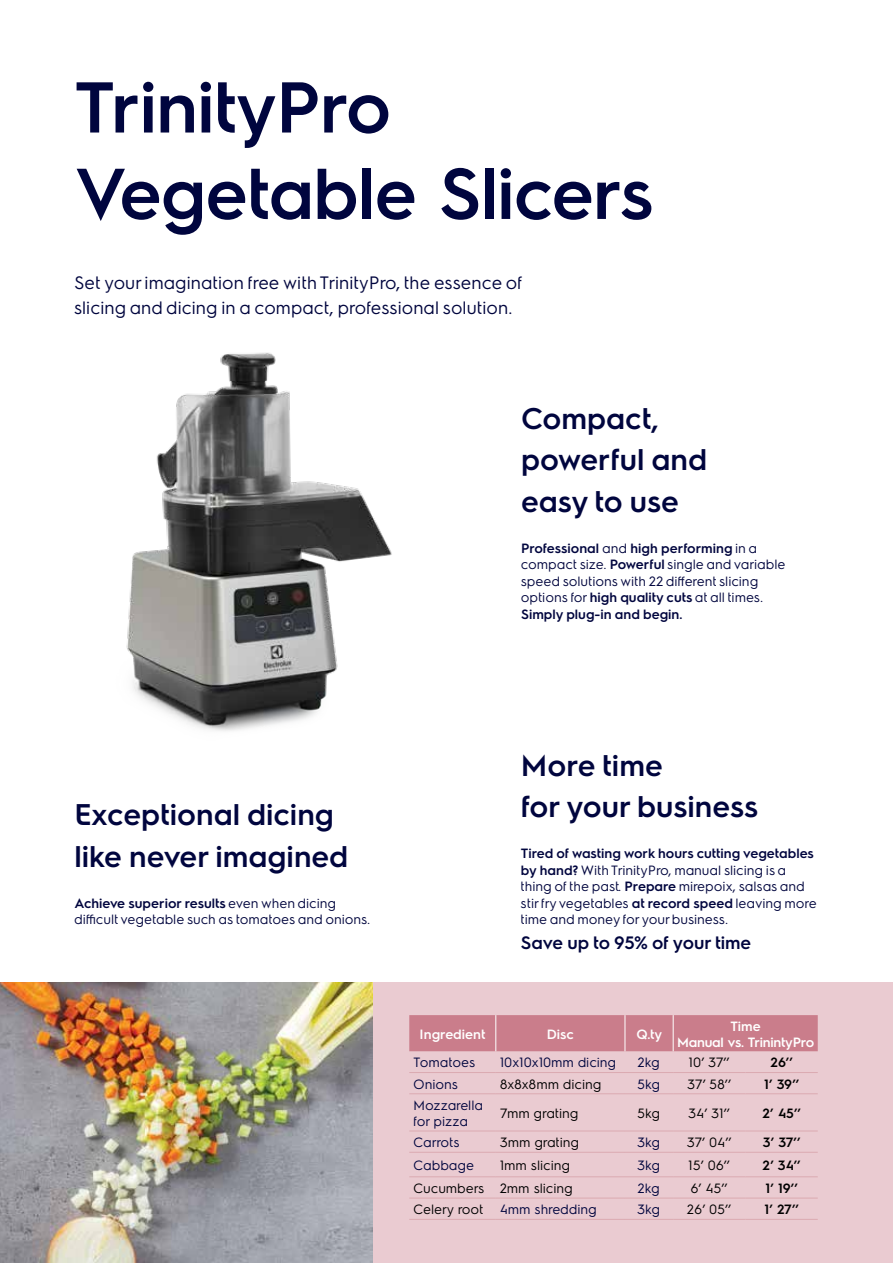
<style>
.page{position:relative;width:893px;height:1263px;background:#fff}
.page>*{position:absolute;margin:0;border:0;box-sizing:border-box;transform-origin:0 0}
.t1{font:600 72px/86.4px "Electrolux Sans";letter-spacing:-.015em;color:#00053e}
.t2{font:600 30px/41.2px "Electrolux Sans";color:#00053e}
.t3{font:18px/24.8px "Electrolux Sans";color:#00053e}
.t4{font:600 18px "Electrolux Sans";color:#00053e}
.t5{font:13.5px/16.5px "Electrolux Sans";color:#00053e}
.t6{font:13.5px "Electrolux Sans";color:#000}
.t7{font:600 13.5px "Electrolux Sans";letter-spacing:-.01em;color:#000}
.t8{font:600 13.5px/16.2px "Electrolux Sans";letter-spacing:-.02em;color:#fff;text-align:center}
.t9{font:600 13.5px "Electrolux Sans";color:#fff}
.s1{font-weight:600}
.s2{color:#000}
</style>
<div class="page">
<div style="left:372px;top:982px;width:521px;height:281px;background:#eacbd1"></div>
<img style="left:126px;top:352px;width:266px;height:379px">
<div style="left:409px;top:1015px;width:409px;height:36px;background:#ca7d8b"></div>
<hr style="left:496px;top:1015px;width:1px;height:36px;background:#fff">
<hr style="left:625px;top:1015px;width:1px;height:36px;background:#fff">
<hr style="left:673px;top:1015px;width:1px;height:36px;background:#fff">
<hr style="left:409px;top:1072px;width:87px;height:1px;background:#dbaab1">
<hr style="left:496px;top:1072px;width:129px;height:1px;background:#dbaab1">
<hr style="left:625px;top:1072px;width:48px;height:1px;background:#dbaab1">
<hr style="left:673px;top:1072px;width:72px;height:1px;background:#dbaab1">
<hr style="left:745px;top:1072px;width:73px;height:1px;background:#dbaab1">
<hr style="left:409px;top:1093px;width:87px;height:1px;background:#dbaab1">
<hr style="left:496px;top:1093px;width:129px;height:1px;background:#dbaab1">
<hr style="left:625px;top:1093px;width:48px;height:1px;background:#dbaab1">
<hr style="left:673px;top:1093px;width:72px;height:1px;background:#dbaab1">
<hr style="left:745px;top:1093px;width:73px;height:1px;background:#dbaab1">
<hr style="left:409px;top:1131px;width:87px;height:1px;background:#dbaab1">
<hr style="left:496px;top:1131px;width:129px;height:1px;background:#dbaab1">
<hr style="left:625px;top:1131px;width:48px;height:1px;background:#dbaab1">
<hr style="left:673px;top:1131px;width:72px;height:1px;background:#dbaab1">
<hr style="left:745px;top:1131px;width:73px;height:1px;background:#dbaab1">
<hr style="left:409px;top:1152px;width:87px;height:1px;background:#dbaab1">
<hr style="left:496px;top:1152px;width:129px;height:1px;background:#dbaab1">
<hr style="left:625px;top:1152px;width:48px;height:1px;background:#dbaab1">
<hr style="left:673px;top:1152px;width:72px;height:1px;background:#dbaab1">
<hr style="left:745px;top:1152px;width:73px;height:1px;background:#dbaab1">
<hr style="left:409px;top:1176px;width:87px;height:1px;background:#dbaab1">
<hr style="left:496px;top:1176px;width:129px;height:1px;background:#dbaab1">
<hr style="left:625px;top:1176px;width:48px;height:1px;background:#dbaab1">
<hr style="left:673px;top:1176px;width:72px;height:1px;background:#dbaab1">
<hr style="left:745px;top:1176px;width:73px;height:1px;background:#dbaab1">
<hr style="left:409px;top:1198px;width:87px;height:1px;background:#dbaab1">
<hr style="left:496px;top:1198px;width:129px;height:1px;background:#dbaab1">
<hr style="left:625px;top:1198px;width:48px;height:1px;background:#dbaab1">
<hr style="left:673px;top:1198px;width:72px;height:1px;background:#dbaab1">
<hr style="left:745px;top:1198px;width:73px;height:1px;background:#dbaab1">
<hr style="left:409px;top:1219px;width:87px;height:1px;background:#dbaab1">
<hr style="left:496px;top:1219px;width:129px;height:1px;background:#dbaab1">
<hr style="left:625px;top:1219px;width:48px;height:1px;background:#dbaab1">
<hr style="left:673px;top:1219px;width:72px;height:1px;background:#dbaab1">
<hr style="left:745px;top:1219px;width:73px;height:1px;background:#dbaab1">
<img style="left:0;top:982px;width:372px;height:281px">
<h1 class="t1" style="left:74px;top:59px;width:581px">TrinityPro<br>Vegetable Slicers</h1>
<h3 class="t3" style="left:74px;top:269px;width:450px">Set your imagination free with TrinityPro, the essence of slicing and dicing in a compact, professional solution.</h3>
<h2 class="t2" style="left:521px;top:396px;width:188px">Compact, powerful and easy to use</h2>
<p class="t5" style="left:521px;top:539px;width:266px"><span class="s1">Professional</span> and <span class="s1">high performing</span> in a compact size. <span class="s1">Powerful</span> single and variable speed solutions with 22 different slicing options for <span class="s1">high quality cuts</span> at all times.<br><span class="s1">Simply plug-in and begin.</span></p>
<h2 class="t2" style="left:74px;top:792px;width:275px">Exceptional dicing like never imagined</h2>
<p class="t5" style="left:74px;top:894px;width:298px"><span class="s1">Achieve superior results</span> even when dicing difficult vegetable such as tomatoes and onions.</p>
<h2 class="t2" style="left:521px;top:743px;width:239px">More time<br>for your business</h2>
<p class="t5" style="left:521px;top:844px;width:298px"><span class="s1">Tired of wasting work hours cutting vegetables by hand?</span> With TrinityPro, manual slicing is a thing of the past. <span class="s1">Prepare</span> mirepoix, salsas and stir fry vegetables <span class="s1">at record speed</span> leaving more time and money for your business.</p>
<h3 class="t4" style="left:521px;top:930px;width:232px">Save up to 95% of your time</h3>
<p class="t9" style="left:420px;top:1024px;width:67px">Ingredient</p>
<p class="t8" style="left:547px;top:1025px;width:29px">Disc</p>
<p class="t8" style="left:637px;top:1025px;width:27px">Q.ty</p>
<p class="t8" style="left:677px;top:1017px;width:139px">Time<br>Manual vs. TrinintyPro</p>
<p class="t5" style="left:414px;top:1053px;width:63px">Tomatoes</p>
<p class="t5" style="left:500px;top:1053px;width:118px">10x10x10mm dicing</p>
<p class="t5" style="left:638px;top:1053px;width:24px">2kg</p>
<p class="t6" style="left:689px;top:1053px;width:43px">10’ 37’’</p>
<p class="t7" style="left:771px;top:1053px;width:24px">26’’</p>
<p class="t5" style="left:414px;top:1075px;width:46px">Onions</p>
<p class="t6" style="left:500px;top:1074px;width:103px">8x8x8mm dicing</p>
<p class="t5" style="left:638px;top:1075px;width:24px">5kg</p>
<p class="t6" style="left:687px;top:1074px;width:45px">37’ 58’’</p>
<p class="t7" style="left:764px;top:1074px;width:37px">1’ 39’’</p>
<p class="t5" style="left:413px;top:1096px;width:71px">Mozzarella for pizza</p>
<p class="t6" style="left:500px;top:1104px;width:80px">7mm grating</p>
<p class="t6" style="left:638px;top:1104px;width:24px">5kg</p>
<p class="t6" style="left:688px;top:1104px;width:43px">34’ 31’’</p>
<p class="t7" style="left:762px;top:1104px;width:40px">2’ 45’’</p>
<p class="t5" style="left:413px;top:1133px;width:48px">Carrots</p>
<p class="t6" style="left:500px;top:1133px;width:81px">3mm grating</p>
<p class="t5" style="left:637px;top:1133px;width:25px">3kg</p>
<p class="t6" style="left:687px;top:1133px;width:46px">37’ 04’’</p>
<p class="t7" style="left:763px;top:1133px;width:39px">3’ 37’’</p>
<p class="t5" style="left:413px;top:1156px;width:62px">Cabbage</p>
<p class="t6" style="left:500px;top:1156px;width:72px">1mm slicing</p>
<p class="t5" style="left:637px;top:1156px;width:25px">3kg</p>
<p class="t6" style="left:689px;top:1156px;width:43px">15’ 06’’</p>
<p class="t7" style="left:763px;top:1156px;width:40px">2’ 34’’</p>
<p class="t6" style="left:413px;top:1179px;width:161px">Cucumbers 2mm slicing</p>
<p class="t5" style="left:638px;top:1179px;width:24px">2kg</p>
<p class="t6" style="left:691px;top:1179px;width:39px">6’ 45’’</p>
<p class="t7" style="left:765px;top:1179px;width:34px">1’ 19’’</p>
<p class="t5" style="left:413px;top:1200px;width:185px"><span class="s2">Celery root</span> 4mm shredding</p>
<p class="t5" style="left:637px;top:1200px;width:25px">3kg</p>
<p class="t6" style="left:687px;top:1200px;width:46px">26’ 05’’</p>
<p class="t7" style="left:764px;top:1200px;width:36px">1’ 27’’</p>
</div>
